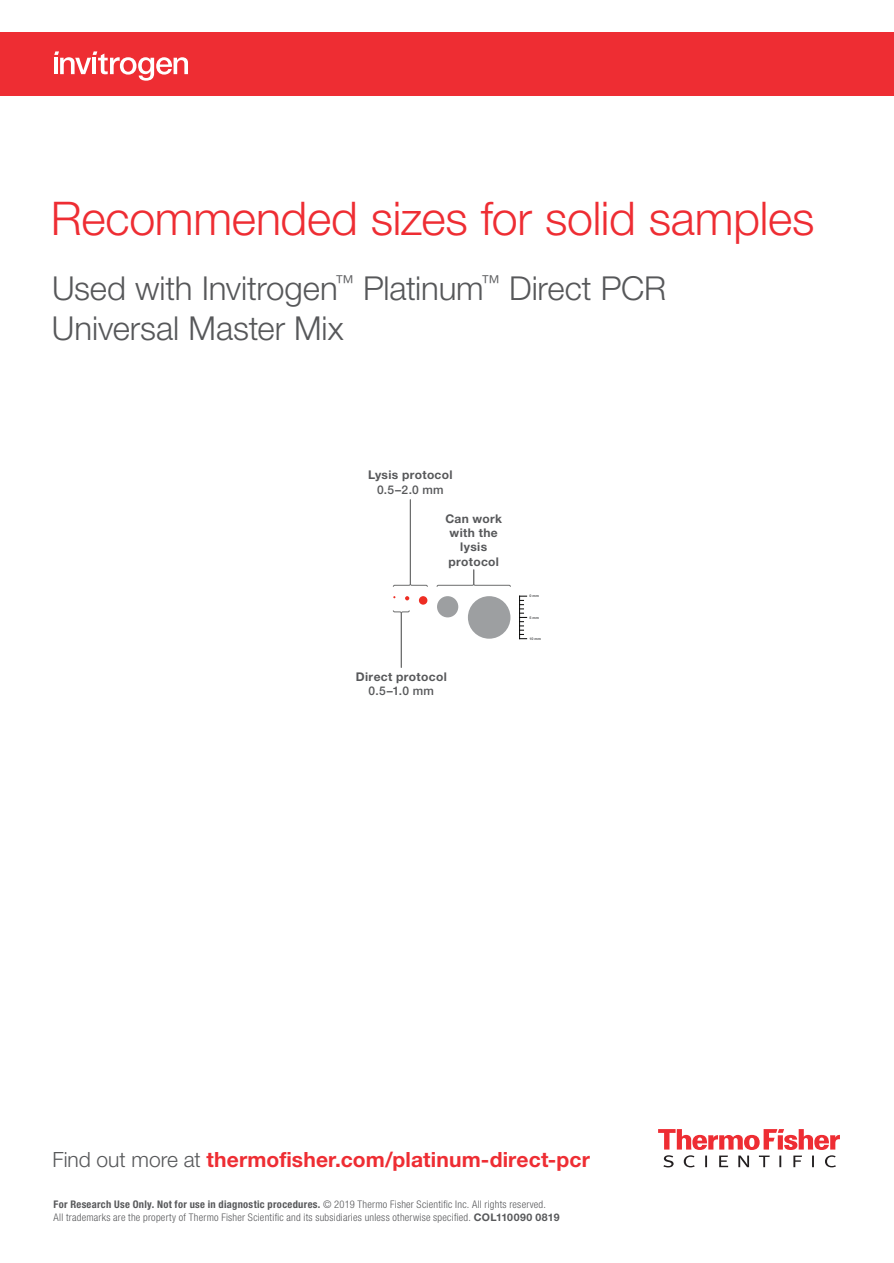
<style>
.page{position:relative;width:894px;height:1263px;background:#fff}
.page>*{position:absolute;margin:0;border:0;box-sizing:border-box;transform-origin:0 0}
.t1{font:300 46.5px "Helvetica Neue LTW1 G";letter-spacing:-.005em;color:#ee2d33}
.t2{font:300 33px/40.5px "Helvetica Neue LTW1 G";letter-spacing:-.005em;color:#57585a}
.t3{font:700 21px "Helvetica Neue LTW1 G";letter-spacing:.005em;color:#ee2d33}
.t4{font:700 12px/14.4px "Helvetica Neue LTW1 G";letter-spacing:.03em;color:#57585a;text-align:center}
.t5{font:500 12px "Helvetica Neue LTW1 G";color:#57585a}
.t6{font:300 condensed 10.5px/13.5px "Helvetica Neue LTW1 G";letter-spacing:.025em;color:#57585a}
.t7{font:700 3.6px "Helvetica Neue LTW1 G";letter-spacing:.04em;color:#57585a}
.s1{font-weight:300;color:#57585a}
.s2{font-weight:700}
.s3{font-weight:700;font-stretch:normal}
</style>
<div class="page">
<svg style="left:658px;top:1129px;width:181px;height:38px"></svg>
<div style="left:0;top:33px;width:893px;height:63px;background:#ee2d33"></div>
<svg style="left:54px;top:51px;width:134px;height:30px"></svg>
<div style="left:467px;top:596px;width:43px;height:42px;background:#9d9fa1;border-radius:50%"></div>
<div style="left:437px;top:596px;width:21px;height:21px;background:#9d9fa1;border-radius:50%"></div>
<svg style="left:519px;top:596px;width:7px;height:43px"></svg>
<svg style="left:405px;top:596px;width:4px;height:4px"></svg>
<div style="left:419px;top:596px;width:8px;height:8px;background:#ee2d23;border-radius:50%"></div>
<svg style="left:392px;top:610px;width:18px;height:58px"></svg>
<svg style="left:392px;top:499px;width:36px;height:88px"></svg>
<svg style="left:436px;top:569px;width:75px;height:18px"></svg>
<h1 class="t1" style="left:51px;top:190px;width:765px">Recommended sizes for solid samples</h1>
<h2 class="t2" style="left:52px;top:267px;width:615px">Used with Invitrogen<sup>™</sup> Platinum<sup>™</sup> Direct PCR<br>Universal Master Mix</h2>
<p class="t4" style="left:368px;top:468px;width:86px">Lysis protocol</p>
<p class="t5" style="left:377px;top:482px;width:68px">0.5–2.0 mm</p>
<p class="t4" style="left:445px;top:511px;width:58px">Can work with the lysis protocol</p>
<p class="t4" style="left:355px;top:669px;width:92px">Direct protocol</p>
<p class="t5" style="left:368px;top:684px;width:67px">0.5–1.0 mm</p>
<p class="t7" style="left:529px;top:594px;width:11px">0 mm</p>
<p class="t7" style="left:529px;top:615px;width:11px">5 mm</p>
<p class="t7" style="left:529px;top:636px;width:13px">10 mm</p>
<h3 class="t3" style="left:52px;top:1147px;width:538px"><span class="s1">Find out more at</span> thermofisher.com/platinum-direct-pcr</h3>
<p class="t6" style="left:54px;top:1197px;width:507px"><span class="s2">For Research Use Only. Not for use in diagnostic procedures.</span> © 2019 Thermo Fisher Scientific Inc. All rights reserved.<br>All trademarks are the property of Thermo Fisher Scientific and its subsidiaries unless otherwise specified. <span class="s3">COL110090 0819</span></p>
</div>
